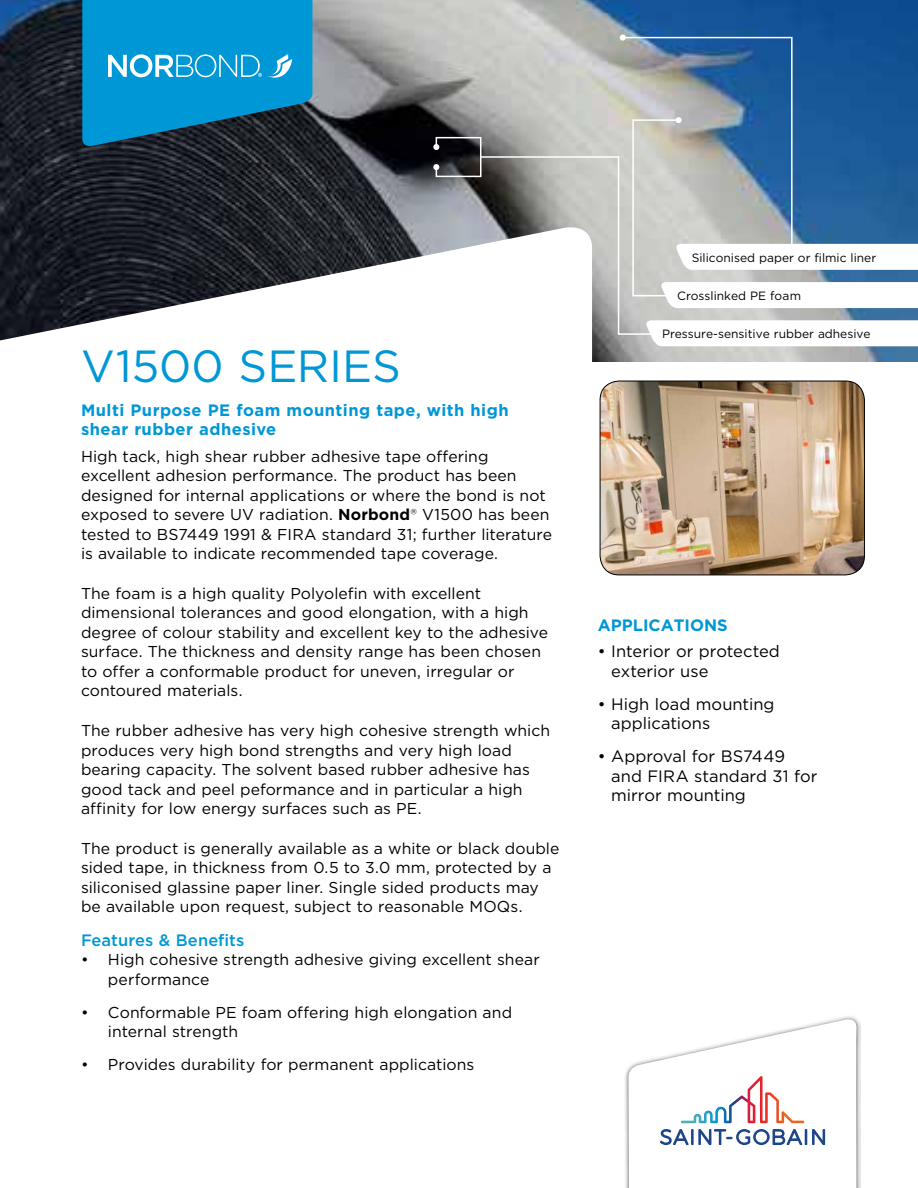
<style>
.page{position:relative;width:918px;height:1188px;background:#fff}
.page>*{position:absolute;margin:0;border:0;box-sizing:border-box;transform-origin:0 0}
.t1{font:45px "Gotham";color:#0097d6}
.t2{font:16.5px/19.5px "Gotham";color:#000}
.t3{font:700 16.5px/19.8px "Gotham";letter-spacing:.025em;color:#0097d6}
.t4{font:500 16.5px "Gotham";letter-spacing:.005em;color:#0097d6}
.t5{font:700 16.5px "Gotham";color:#0097d6}
.t6{font:15.75px/19.5px "Gotham";letter-spacing:.005em;color:#000}
.t7{font:12px "Gotham";color:#000}
.s1{font-weight:700}
.s2{font-weight:300}
</style>
<div class="page">
<img style="left:625px;top:1019px;width:236px;height:169px">
<svg style="left:628px;top:1016px;width:229px;height:172px"></svg>
<img style="left:0;top:0;width:918px;height:362px">
<img style="left:600px;top:381px;width:264px;height:194px">
<div style="left:600px;top:381px;width:265px;height:194px;border:1px solid #000;border-radius:19px"></div>
<svg style="left:0;top:222px;width:592px;height:140px"></svg>
<svg style="left:82px;top:0;width:230px;height:148px;background:#0f88bc"></svg>
<svg style="left:433px;top:35px;width:485px;height:311px"></svg>
<h1 class="t1" style="left:81px;top:338px;width:322px">V1500 SERIES</h1>
<p class="t3" style="left:81px;top:400px;width:429px">Multi Purpose PE foam mounting tape, with high shear rubber adhesive</p>
<p class="t6" style="left:81px;top:446px;width:473px">High tack, high shear rubber adhesive tape offering excellent adhesion performance. The product has been designed for internal applications or where the bond is not exposed to severe UV radiation. <span class="s1">Norbond</span><span class="s2">®</span> V1500 has been tested to BS7449 1991 &amp; FIRA standard 31; further literature is available to indicate recommended tape coverage.</p>
<p class="t6" style="left:81px;top:583px;width:469px">The foam is a high quality Polyolefin with excellent dimensional tolerances and good elongation, with a high degree of colour stability and excellent key to the adhesive surface. The thickness and density range has been chosen to offer a conformable product for uneven, irregular or contoured materials.</p>
<p class="t6" style="left:81px;top:721px;width:471px">The rubber adhesive has very high cohesive strength which produces very high bond strengths and very high load bearing capacity. The solvent based rubber adhesive has good tack and peel peformance and in particular a high affinity for low energy surfaces such as PE.</p>
<p class="t6" style="left:81px;top:838px;width:480px">The product is generally available as a white or black double sided tape, in thickness from 0.5 to 3.0 mm, protected by a siliconised glassine paper liner. Single sided products may be available upon request, subject to reasonable MOQs.</p>
<p class="t4" style="left:81px;top:929px;width:165px">Features &amp; Benefits</p>
<p class="t6" style="left:108px;top:950px;width:433px;text-indent:-27px">• High cohesive strength adhesive giving excellent shear performance</p>
<p class="t6" style="left:108px;top:1002px;width:406px;text-indent:-27px">• Conformable PE foam offering high elongation and internal strength</p>
<p class="t6" style="left:81px;top:1055px;width:395px">• Provides durability for permanent applications</p>
<p class="t7" style="left:692px;top:250px;width:186px">Siliconised paper or filmic liner</p>
<p class="t7" style="left:677px;top:288px;width:125px">Crosslinked PE foam</p>
<p class="t7" style="left:662px;top:326px;width:210px">Pressure-sensitive rubber adhesive</p>
<p class="t5" style="left:598px;top:614px;width:131px">APPLICATIONS</p>
<p class="t2" style="left:611px;top:642px;width:170px;text-indent:-13px">• Interior or protected exterior use</p>
<p class="t2" style="left:611px;top:694px;width:165px;text-indent:-13px">• High load mounting applications</p>
<p class="t2" style="left:611px;top:747px;width:208px;text-indent:-13px">• Approval for BS7449 and FIRA standard 31 for mirror mounting</p>
</div>
